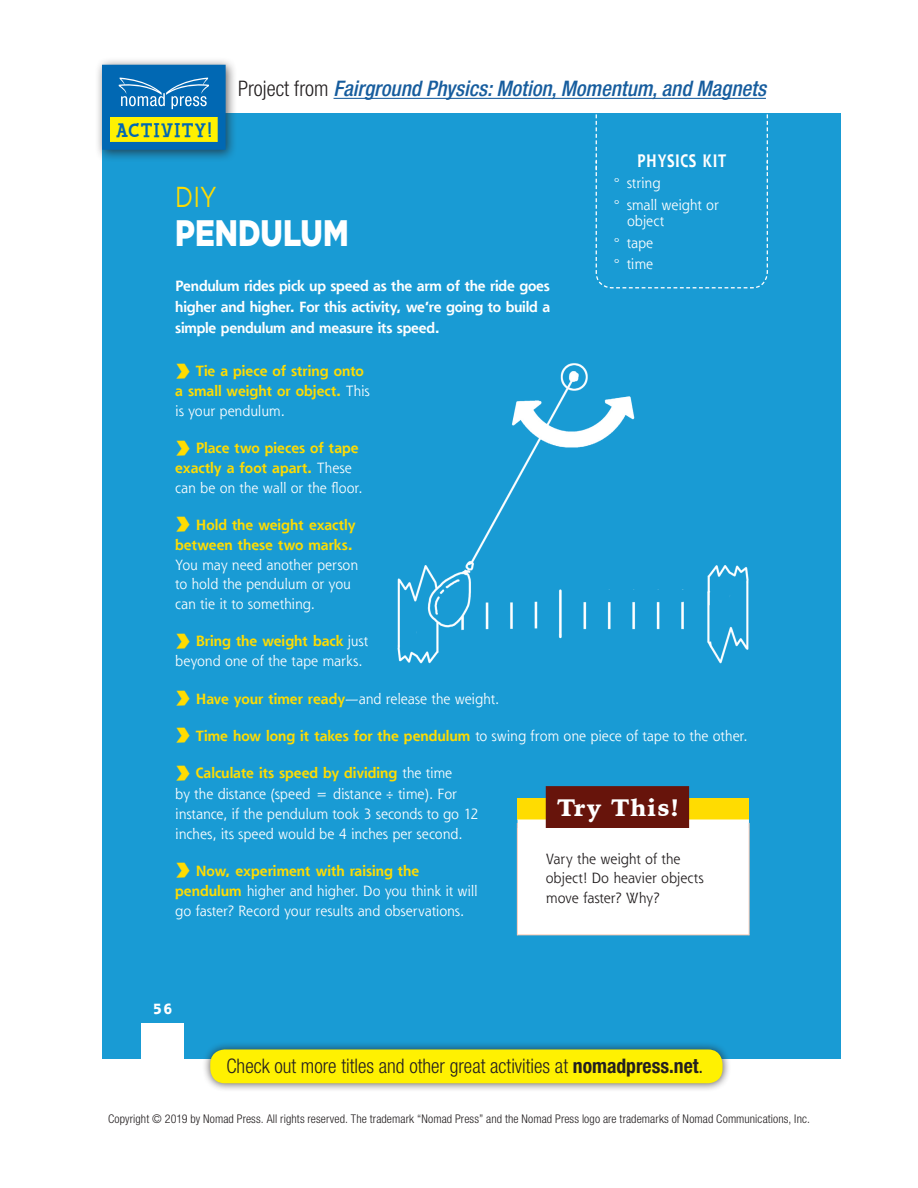
<style>
.page{position:relative;width:918px;height:1188px;background:#fff}
.page>*{position:absolute;margin:0;border:0;box-sizing:border-box;transform-origin:0 0}
.t1{font:900 36.9px "Gotham HTF";color:#fff;scale:.8 1}
.t2{font:800 35.4px "Shannon";color:#ffdc01;scale:1.36 1}
.t3{font:28.8px "Gotham HTF";color:#ffdc01;scale:.8 1}
.t4{font:900 23.7px "Iowan Old Style";letter-spacing:.05em;color:#fff}
.t5{font:italic 500 condensed 21.45px "Helvetica Neue";color:#175d9e}
.t6{font:300 condensed 20.1px "Helvetica Neue";color:#231f20}
.t7{font:800 20.1px "Fink";letter-spacing:.07em;color:#0168b3}
.t8{font:700 17.55px "Shannon";letter-spacing:.05em;color:#fff;scale:.8 1}
.t9{font:14.4px/19.6px "Shannon";letter-spacing:-.01em;color:#fff}
.t10{font:700 14.4px/19.6px "Shannon";letter-spacing:-.005em;color:#ffdc01}
.t11{font:700 14.4px/21px "Shannon";letter-spacing:-.015em;color:#fff;text-align:justify}
.t12{font:14.4px/19.6px "Shannon";letter-spacing:-.005em;color:#231f20}
.t13{font:800 14.4px "Shannon";color:#fff}
.Book_Description{font:300 condensed 12px "Helvetica Neue";letter-spacing:.01em;color:#231f20}
.s1{font-weight:300;font-style:normal;color:#231f20}
.s2{font-family:"Neutra Disp Drafting Alt"}
.s3{font-weight:400;color:#fff}
.s4{font-weight:700;color:#ffdc01}
.s5{font-family:"Adobe Caslon Pro";font-size:16.35px}
.s6{font-weight:700}
.s7{font-weight:400}
</style>
<div class="page">
<hr style="left:334px;top:98px;width:432px;height:1px;background:#175d9e">
<div style="left:102px;top:114px;width:739px;height:945px;background:#199bd4"></div>
<svg style="left:595px;top:114px;width:173px;height:175px"></svg>
<div style="left:518px;top:798px;width:231px;height:22px;background:#ffdc01"></div>
<div style="left:518px;top:820px;width:231px;height:11px;background:#fff"></div>
<div style="left:546px;top:786px;width:143px;height:42px;background:#67140b"></div>
<div style="left:518px;top:828px;width:231px;height:107px;background:#fff"></div>
<hr style="left:749px;top:823px;width:1px;height:112px;background:#fccbb5">
<hr style="left:517px;top:823px;width:1px;height:112px;background:#fccbb5">
<hr style="left:517px;top:934px;width:232px;height:1px;background:#fccbb5">
<img style="left:397px;top:363px;width:352px;height:301px">
<div style="left:142px;top:1024px;width:42px;height:35px;background:#fff"></div>
<div style="left:95px;top:57px;width:143px;height:105px;background:#231f20;opacity:.69"></div>
<div style="left:103px;top:65px;width:122px;height:84px;background:#0168b3"></div>
<div style="left:102px;top:65px;width:124px;height:85px;border:1px solid #0168b3"></div>
<div style="left:111px;top:118px;width:106px;height:23px;background:#fff101"></div>
<div style="left:110px;top:117px;width:108px;height:25px;border:1px solid #fff101"></div>
<svg style="left:119px;top:78px;width:90px;height:31px"></svg>
<div style="left:202px;top:1041px;width:529px;height:51px;background:#231f20;opacity:.75"></div>
<div style="left:210px;top:1049px;width:513px;height:34px;background:#fff101;border-radius:15px"></div>
<p class="t7" style="left:116px;top:118px;width:97px">ACTIVITY!</p>
<p class="t5" style="left:238px;top:76px;width:529px"><span class="s1">Project from</span> Fairground Physics: Motion, Momentum, and Magnets</p>
<p class="t8" style="left:637px;top:150px;width:113px">PHYSICS KIT</p>
<p class="t9" style="left:614px;top:172px;width:106px;line-height:21.6px"><span class="s2">°</span> string<br><span class="s2">°</span> small weight or</p>
<p class="t9" style="left:614px;top:210px;width:52px;line-height:21.6px;text-indent:13px">object <span class="s2">°</span> tape<br><span class="s2">°</span> time</p>
<p class="t3" style="left:175px;top:181px;width:53px">DIY</p>
<p class="t1" style="left:175px;top:212px;width:218px">PENDULUM</p>
<p class="t11" style="left:175px;top:275px;width:376px">Pendulum rides pick up speed as the arm of the ride goes higher and higher. For this activity, we’re going to build a simple pendulum and measure its speed.</p>
<p class="t2" style="left:175px;top:344px;width:13px">›</p>
<p class="t10" style="left:175px;top:361px;width:196px;text-indent:21px">Tie a piece of string onto a small weight or object. <span class="s3">This is your pendulum.</span></p>
<p class="t2" style="left:175px;top:421px;width:13px">›</p>
<p class="t10" style="left:175px;top:438px;width:189px;text-indent:21px">Place two pieces of tape exactly a foot apart. <span class="s3">These can be on the wall or the floor.</span></p>
<p class="t2" style="left:175px;top:498px;width:13px">›</p>
<p class="t9" style="left:175px;top:515px;width:184px;text-indent:21px"><span class="s4">Hold the weight exactly between these two marks.<br></span>You may need another person to hold the pendulum or you can tie it to something.</p>
<p class="t2" style="left:175px;top:614px;width:13px">›</p>
<p class="t9" style="left:175px;top:631px;width:194px;text-indent:21px"><span class="s4">Bring the weight back</span> just beyond one of the tape marks.</p>
<p class="t2" style="left:175px;top:671px;width:13px">›</p>
<p class="t9" style="left:196px;top:688px;width:305px"><span class="s4">Have your timer ready</span>—and release the weight.</p>
<p class="t2" style="left:175px;top:708px;width:13px">›</p>
<p class="t9" style="left:196px;top:726px;width:553px"><span class="s4">Time how long it takes for the pendulum</span> to swing from one piece of tape to the other.</p>
<p class="t2" style="left:175px;top:746px;width:13px">›</p>
<p class="t9" style="left:175px;top:762px;width:283px;line-height:21px;text-indent:21px"><span class="s4">Calculate its speed by dividing</span> the time by the distance (speed = distance <span class="s5">÷</span> time). For</p>
<p class="t9" style="left:175px;top:804px;width:305px">instance, if the pendulum took 3 seconds to go 12 inches, its speed would be 4 inches per second.</p>
<p class="t2" style="left:175px;top:844px;width:13px">›</p>
<p class="t4" style="left:557px;top:792px;width:123px">Try This!</p>
<p class="t12" style="left:546px;top:848px;width:159px">Vary the weight of the object! Do heavier objects move faster? Why?</p>
<p class="t9" style="left:175px;top:861px;width:304px;text-indent:21px"><span class="s4">Now, experiment with raising the pendulum</span> higher and higher. Do you think it will go faster? Record your results and observations.</p>
<p class="t13" style="left:153px;top:1000px;width:21px">56</p>
<p class="t6" style="left:226px;top:1054px;width:478px">Check out more titles and other great activities at <span class="s6">nomadpress.net</span><span class="s7">.</span></p>
<p class="Book_Description" style="left:108px;top:1112px;width:703px">Copyright © 2019 by Nomad Press. All rights reserved. The trademark “Nomad Press” and the Nomad Press logo are trademarks of Nomad Communications, Inc.</p>
</div>
